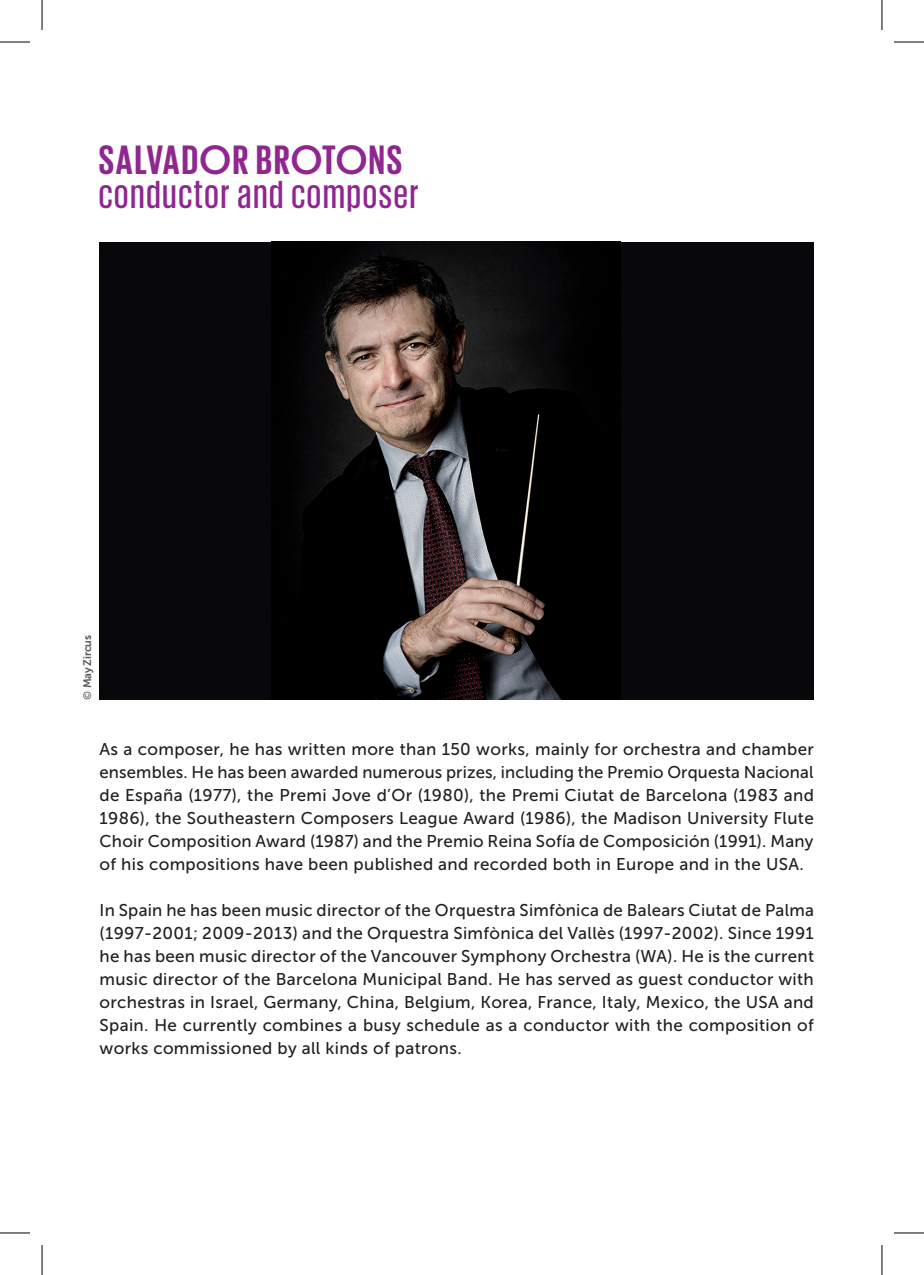
<style>
.page{position:relative;width:924px;height:1275px;background:#fff}
.page>*{position:absolute;margin:0;border:0;box-sizing:border-box;transform-origin:0 0}
.t1{font:700 42px "Giorgio Sans";letter-spacing:.05em;color:#90268f}
.t2{font:500 40px "Giorgio Sans";letter-spacing:.05em;color:#90268f}
.t3{font:17px/23px "Museo Sans 500";letter-spacing:.02em;color:#231f20;text-align:justify}
.t4{font:11px "Museo Sans 700";letter-spacing:-.03em;color:#57585a}
.s1{font-family:"Museo Sans 500"}
</style>
<div class="page">
<div style="left:99px;top:242px;width:714px;height:457px;background:#080709"></div>
<img style="left:313px;top:250px;width:248px;height:449px">
<hr style="left:0;top:42px;width:30px;height:1px;background:#000">
<hr style="left:893px;top:42px;width:30px;height:1px;background:#000">
<hr style="left:0;top:1232px;width:30px;height:1px;background:#000">
<hr style="left:893px;top:1232px;width:30px;height:1px;background:#000">
<hr style="left:42px;top:0;width:1px;height:30px;background:#000">
<hr style="left:42px;top:1245px;width:1px;height:30px;background:#000">
<hr style="left:881px;top:0;width:1px;height:30px;background:#000">
<hr style="left:881px;top:1245px;width:1px;height:30px;background:#000">
<h1 class="t1" style="left:99px;top:139px;width:305px">SALVADOR BROTONS</h1>
<h2 class="t2" style="left:99px;top:175px;width:321px">conductor and composer</h2>
<p class="t4" style="left:81px;top:700px;width:66px;rotate:-90deg"><span class="s1">©</span> May Zircus</p>
<p class="t3" style="left:99px;top:737px;width:715px">As a composer, he has written more than 150 works, mainly for orchestra and chamber ensembles. He has been awarded numerous prizes, including the Premio Orquesta Nacional de España (1977), the Premi Jove d’Or (1980), the Premi Ciutat de Barcelona (1983 and 1986), the Southeastern Composers League Award (1986), the Madison University Flute Choir Composition Award (1987) and the Premio Reina Sofía de Composición (1991). Many of his compositions have been published and recorded both in Europe and in the USA.</p>
<p class="t3" style="left:99px;top:898px;width:715px">In Spain he has been music director of the Orquestra Simfònica de Balears Ciutat de Palma (1997-2001; 2009-2013) and the Orquestra Simfònica del Vallès (1997-2002). Since 1991 he has been music director of the Vancouver Symphony Orchestra (WA). He is the current music director of the Barcelona Municipal Band. He has served as guest conductor with orchestras in Israel, Germany, China, Belgium, Korea, France, Italy, Mexico, the USA and Spain. He currently combines a busy schedule as a conductor with the composition of works commissioned by all kinds of patrons.</p>
</div>
